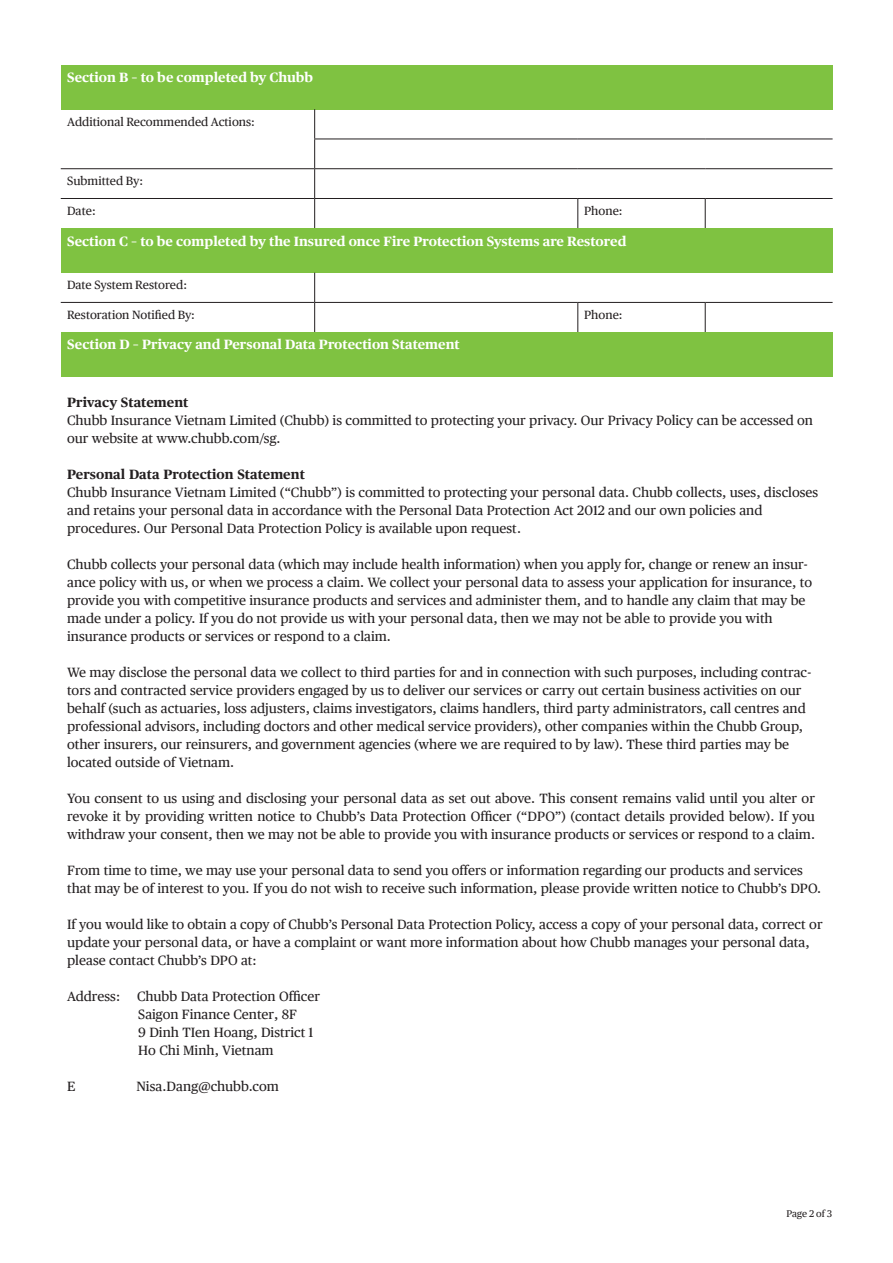
<style>
.page{position:relative;width:893px;height:1263px;background:#fff}
.page>*{position:absolute;margin:0;border:0;box-sizing:border-box;transform-origin:0 0}
.Body_Copy_Black{font:13.5px/18px "Chubb Publico Text App";color:#231f20}
.Table_Head{font:700 13.5px "Chubb Publico Text App";color:#fff}
.Body_Copy_Black-2{font:13.5px/18px "Chubb Publico Text App Roman";color:#231f20}
.Table_Text{font:12px "Chubb Publico Text App";color:#231f20}
.t1{font:9.75px "Chubb Publico Text App";color:#231f20}
.s1{font-weight:700}
.s2{font-family:"Chubb Publico Text App Roman"}
.s3{font-family:"Chubb Publico Text App"}
</style>
<div class="page">
<div style="left:61px;top:65px;width:772px;height:44px;background:#7fc241"></div>
<hr style="left:314px;top:109px;width:1px;height:30px;background:#231f20">
<svg style="left:314px;top:140px;width:1px;height:88px"></svg>
<hr style="left:314px;top:139px;width:264px;height:1px;background:#231f20">
<hr style="left:61px;top:168px;width:254px;height:1px;background:#231f20">
<hr style="left:315px;top:168px;width:263px;height:1px;background:#231f20">
<svg style="left:577px;top:199px;width:1px;height:29px"></svg>
<svg style="left:705px;top:199px;width:1px;height:29px"></svg>
<hr style="left:578px;top:139px;width:127px;height:1px;background:#231f20">
<hr style="left:705px;top:139px;width:128px;height:1px;background:#231f20">
<hr style="left:578px;top:168px;width:127px;height:1px;background:#231f20">
<hr style="left:705px;top:168px;width:128px;height:1px;background:#231f20">
<hr style="left:61px;top:198px;width:254px;height:1px;background:#231f20">
<hr style="left:315px;top:198px;width:263px;height:1px;background:#231f20">
<hr style="left:578px;top:198px;width:127px;height:1px;background:#231f20">
<hr style="left:705px;top:198px;width:128px;height:1px;background:#231f20">
<div style="left:61px;top:228px;width:772px;height:45px;background:#7fc241"></div>
<svg style="left:314px;top:273px;width:1px;height:59px"></svg>
<svg style="left:577px;top:303px;width:1px;height:29px"></svg>
<svg style="left:705px;top:303px;width:1px;height:29px"></svg>
<hr style="left:61px;top:302px;width:254px;height:1px;background:#231f20">
<hr style="left:315px;top:302px;width:263px;height:1px;background:#231f20">
<hr style="left:578px;top:302px;width:127px;height:1px;background:#231f20">
<hr style="left:705px;top:302px;width:128px;height:1px;background:#231f20">
<div style="left:61px;top:332px;width:772px;height:45px;background:#7fc241"></div>
<p class="Table_Head" style="left:67px;top:67px;width:247px">Section B – to be completed by Chubb</p>
<p class="Table_Text" style="left:67px;top:112px;width:189px">Additional Recommended Actions:</p>
<p class="Table_Text" style="left:67px;top:172px;width:78px">Submitted By:</p>
<p class="Table_Text" style="left:67px;top:202px;width:30px">Date:</p>
<p class="Table_Text" style="left:584px;top:202px;width:40px">Phone:</p>
<p class="Table_Head" style="left:67px;top:231px;width:561px">Section C – to be completed by the Insured once Fire Protection Systems are Restored</p>
<p class="Table_Text" style="left:67px;top:276px;width:121px">Date System Restored:</p>
<p class="Table_Text" style="left:67px;top:306px;width:129px">Restoration Notified By:</p>
<p class="Table_Text" style="left:584px;top:306px;width:40px">Phone:</p>
<p class="Table_Head" style="left:67px;top:334px;width:394px">Section D – Privacy and Personal Data Protection Statement</p>
<p class="Body_Copy_Black" style="left:67px;top:392px;width:747px"><span class="s1">Privacy Statement<br></span>Chubb Insurance <span class="s2">Vietnam</span> Limited (Chubb) is committed to protecting your privacy. Our Privacy Policy can be accessed on our website at www.chubb.com/sg.</p>
<p class="Body_Copy_Black" style="left:67px;top:464px;width:753px"><span class="s1">Personal Data Protection Statement<br></span>Chubb Insurance <span class="s2">Vietnam</span> Limited (“Chubb”) is committed to protecting your personal data. Chubb collects, uses, discloses and retains your personal data in accordance with the Personal Data Protection Act 2012 and our own policies and procedures. Our Personal Data Protection Policy is available upon request.</p>
<p class="Body_Copy_Black" style="left:67px;top:554px;width:746px">Chubb collects your personal data (which may include health information) when you apply for, change or renew an insur&shy;ance policy with us, or when we process a claim. We collect your personal data to assess your application for insurance, to provide you with competitive insurance products and services and administer them, and to handle any claim that may be made under a policy. If you do not provide us with your personal data, then we may not be able to provide you with insurance products or services or respond to a claim.</p>
<p class="Body_Copy_Black" style="left:67px;top:662px;width:746px">We may disclose the personal data we collect to third parties for and in connection with such purposes, including contrac&shy;tors and contracted service providers engaged by us to deliver our services or carry out certain business activities on our behalf (such as actuaries, loss adjusters, claims investigators, claims handlers, third party administrators, call centres and professional advisors, including doctors and other medical service providers), other companies within the Chubb Group, other insurers, our reinsurers, and government agencies (where we are required to by law). These third parties may be located outside of <span class="s2">Vietnam</span>.</p>
<p class="Body_Copy_Black" style="left:67px;top:788px;width:749px;text-align:justify">You consent to us using and disclosing your personal data as set out above. This consent remains valid until you alter or revoke it by providing written notice to Chubb’s Data Protection Officer (“DPO”) (contact details provided below). If you withdraw your consent, then we may not be able to provide you with insurance products or services or respond to a claim.</p>
<p class="Body_Copy_Black" style="left:67px;top:860px;width:756px">From time to time, we may use your personal data to send you offers or information regarding our products and services that may be of interest to you. If you do not wish to receive such information, please provide written notice to Chubb’s DPO.</p>
<p class="Body_Copy_Black" style="left:67px;top:914px;width:757px">If you would like to obtain a copy of Chubb’s Personal Data Protection Policy, access a copy of your personal data, correct or update your personal data, or have a complaint or want more information about how Chubb manages your personal data, please contact Chubb’s DPO at:</p>
<p class="Body_Copy_Black" style="left:67px;top:986px;width:55px">Address:</p>
<p class="Body_Copy_Black-2" style="left:137px;top:988px;width:185px"><span class="s3">Chubb Data Protection Officer<br></span>Saigon Finance Center, 8F<br><span class="s3">9</span> Dinh TIen Hoang, District 1<br>Ho Chi Minh, Vietnam</p>
<p class="Body_Copy_Black" style="left:67px;top:1076px;width:10px">E</p>
<p class="Body_Copy_Black" style="left:136px;top:1076px;width:144px"><span class="s2">Nisa</span>.<span class="s2">Dang</span>@chubb.com</p>
<p class="t1" style="left:786px;top:1206px;width:47px">Page 2 of 3</p>
</div>
